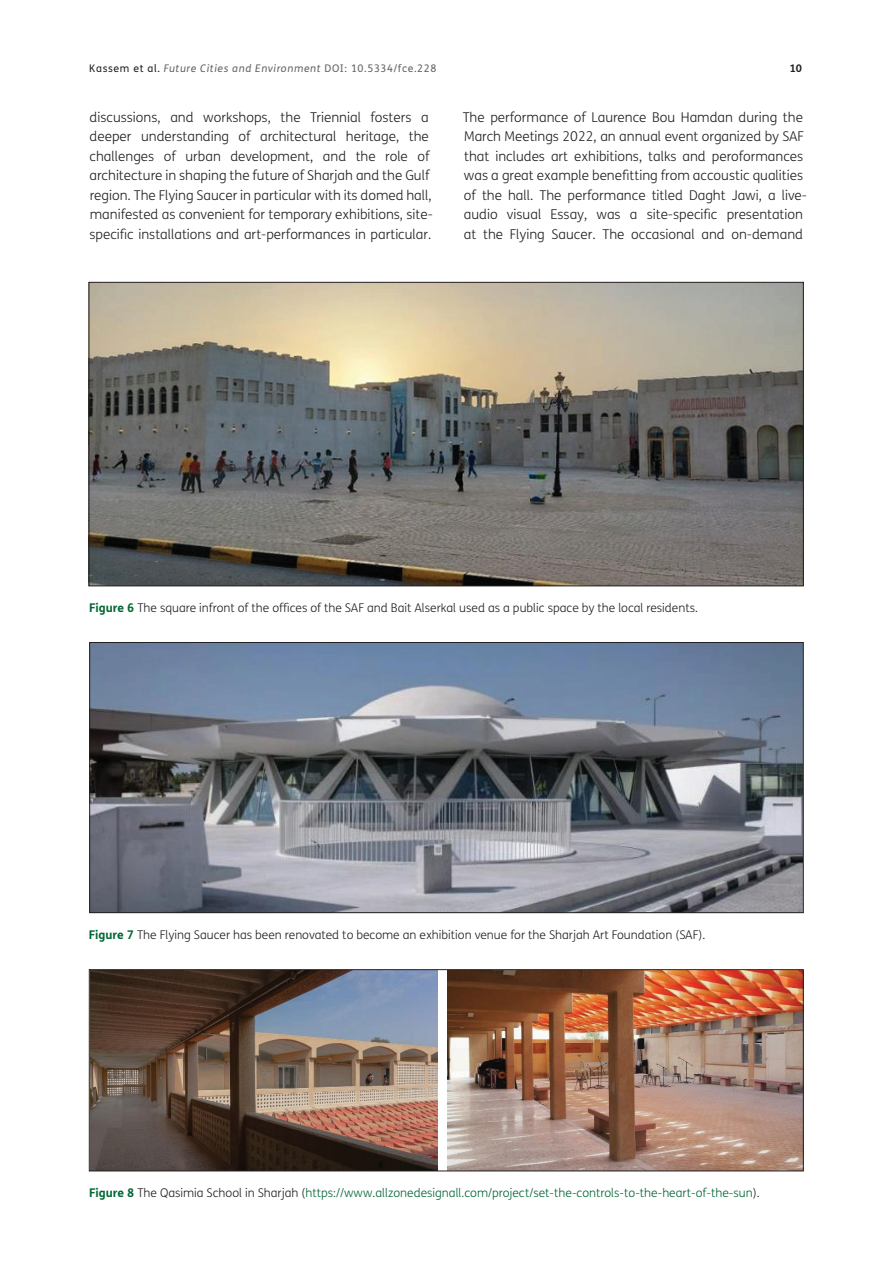
<style>
.page{position:relative;width:893px;height:1263px;background:#fff}
.page>*{position:absolute;margin:0;border:0;box-sizing:border-box;transform-origin:0 0}
.Body_Copy{font:300 13.5px/19.5px "FS Me";color:#231f20}
.Figure_copy{font:300 12px "FS Me";color:#231f20}
.Figure_copy-2{font:300 12px "FS Me";color:#063}
.t1{font:italic 10.5px "FS Me";letter-spacing:.06em;color:#636366}
.t2{font:700 10.5px "FS Me";color:#231f20}
.s1{font-style:normal;color:#231f20}
.s2{font-style:normal}
.s3{font-weight:700;color:#063}
.s4{font-weight:700}
.s5{color:#231f20}
</style>
<div class="page">
<img style="left:91px;top:284px;width:711px;height:300px">
<img style="left:91px;top:644px;width:711px;height:267px">
<div style="left:89px;top:642px;width:715px;height:271px;border:1px solid #231f20"></div>
<img style="left:91px;top:971px;width:347px;height:198px">
<img style="left:447px;top:971px;width:355px;height:198px">
<div style="left:89px;top:969px;width:715px;height:202px;border:1px solid #231f20"></div>
<p class="t1" style="left:89px;top:62px;width:349px"><span class="s1">Kassem et al.</span> Future Cities and Environment <span class="s2">DOI: 10.5334/fce.228</span></p>
<p class="t2" style="left:790px;top:61px;width:14px">10</p>
<p class="Body_Copy" style="left:89px;top:107px;width:345px">discussions, and workshops, the Triennial fosters a deeper understanding of architectural heritage, the challenges of urban development, and the role of architecture in shaping the future of Sharjah and the Gulf region. The Flying Saucer in particular with its domed hall, manifested as convenient for temporary exhibitions, site&shy;specific installations and art-performances in particular.</p>
<p class="Body_Copy" style="left:463px;top:107px;width:346px">The performance of Laurence Bou Hamdan during the March Meetings 2022, an annual event organized by SAF that includes art exhibitions, talks and peroformances was a great example benefitting from accoustic qualities of the hall. The performance titled Daght Jawi, a live&shy;audio visual Essay, was a site-specific presentation at the Flying Saucer. The occasional and on-demand</p>
<p class="Figure_copy" style="left:89px;top:601px;width:610px"><span class="s3">Figure 6</span> The square infront of the offices of the SAF and Bait Alserkal used as a public space by the local residents.</p>
<p class="Figure_copy" style="left:89px;top:928px;width:618px"><span class="s3">Figure 7</span> The Flying Saucer has been renovated to become an exhibition venue for the Sharjah Art Foundation (SAF).</p>
<p class="Figure_copy-2" style="left:89px;top:1186px;width:672px"><span class="s4">Figure 8</span> <span class="s5">The Qasimia School in Sharjah (</span>https://www.allzonedesignall.com/project/set-the-controls-to-the-heart-of-the-sun<span class="s5">).</span></p>
</div>
